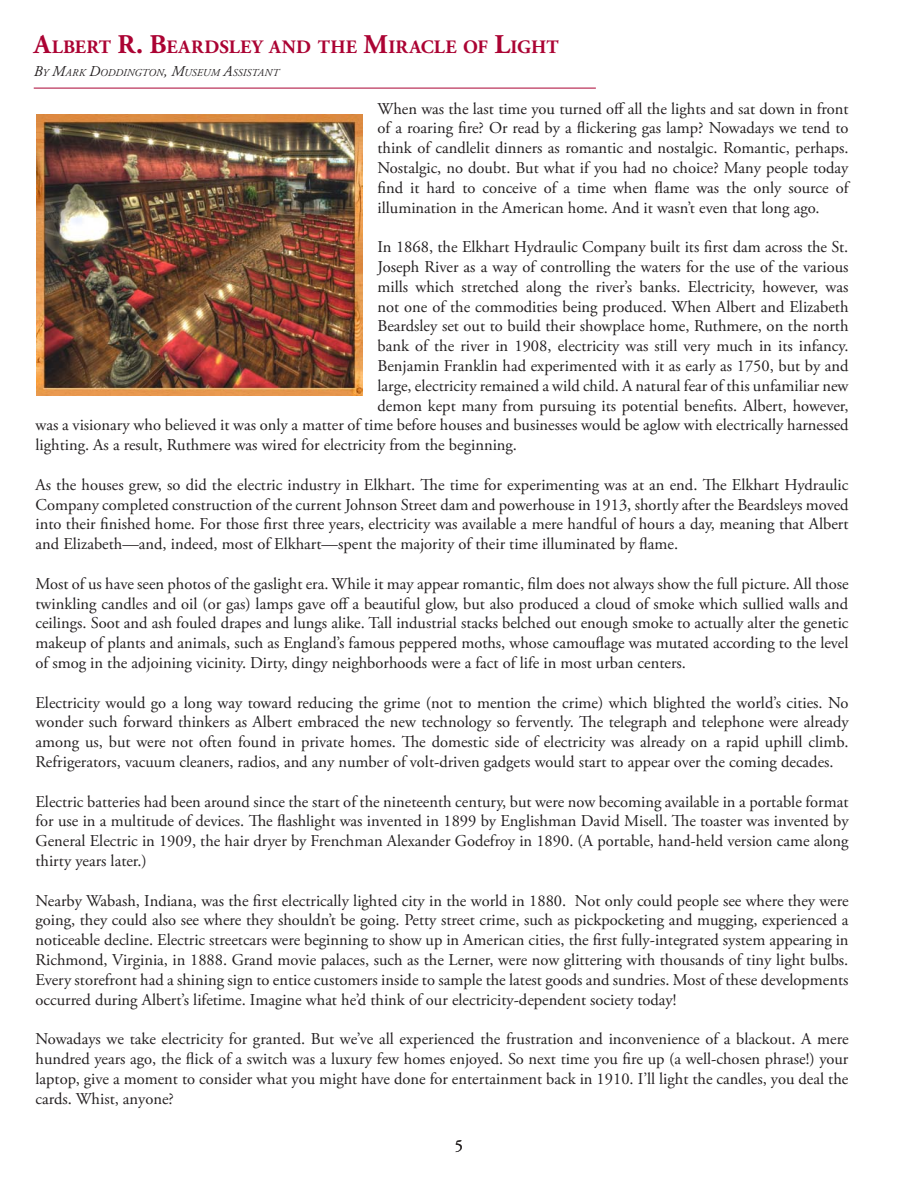
<style>
.page{position:relative;width:918px;height:1188px;background:#fff}
.page>*{position:absolute;margin:0;border:0;box-sizing:border-box;transform-origin:0 0}
.t1{font:700 18.9px "Adobe Garamond Pro";letter-spacing:.015em;color:#ab0333}
.t2{font:16.5px/19.8px "Adobe Garamond Pro";color:#231f20;text-align:justify}
.t3{font:italic 10.5px "Adobe Garamond Pro";color:#231f20}
.s1{font-size:27px}
.s2{font-size:15px}
</style>
<div class="page">
<hr style="left:34px;top:88px;width:562px;height:1px;background:#ab0333">
<img style="left:37px;top:114px;width:326px;height:281px">
<p class="t1" style="left:34px;top:36px;width:526px"><span class="s1">A</span>LBERT <span class="s1">R. B</span>EARDSLEY AND THE <span class="s1">M</span>IRACLE OF <span class="s1">L</span>IGHT</p>
<p class="t3" style="left:34px;top:66px;width:247px"><span class="s2">B</span>Y <span class="s2">M</span>ARK <span class="s2">D</span>ODDINGTON<span class="s2">, M</span>USEUM <span class="s2">A</span>SSISTANT</p>
<p class="t2" style="left:378px;top:99px;width:473px">When was the last time you turned off all the lights and sat down in front of a roaring fire? Or read by a flickering gas lamp? Nowadays we tend to think of candlelit dinners as romantic and nostalgic. Romantic, perhaps.<br>Nostalgic, no doubt. But what if you had no choice? Many people today find it hard to conceive of a time when flame was the only source of illumination in the American home. And it wasn’t even that long ago.</p>
<p class="t2" style="left:378px;top:238px;width:472px">In 1868, the Elkhart Hydraulic Company built its first dam across the St.</p>
<p class="t2" style="left:378px;top:258px;width:472px">Joseph River as a way of controlling the waters for the use of the various</p>
<p class="t2" style="left:378px;top:277px;width:473px">mills which stretched along the river’s banks. Electricity, however, was</p>
<p class="t2" style="left:378px;top:297px;width:473px">not one of the commodities being produced. When Albert and Elizabeth</p>
<p class="t2" style="left:378px;top:317px;width:473px">Beardsley set out to build their showplace home, Ruthmere, on the north</p>
<p class="t2" style="left:378px;top:337px;width:472px">bank of the river in 1908, electricity was still very much in its infancy.</p>
<p class="t2" style="left:378px;top:357px;width:473px">Benjamin Franklin had experimented with it as early as 1750, but by and</p>
<p class="t2" style="left:378px;top:376px;width:473px">large, electricity remained a wild child. A natural fear of this unfamiliar new</p>
<p class="t2" style="left:378px;top:396px;width:472px">demon kept many from pursuing its potential benefits. Albert, however,</p>
<p class="t2" style="left:36px;top:416px;width:815px">was a visionary who believed it was only a matter of time before houses and businesses would be aglow with electrically harnessed</p>
<p class="t2" style="left:36px;top:436px;width:483px">lighting. As a result, Ruthmere was wired for electricity from the beginning.</p>
<p class="t2" style="left:36px;top:475px;width:815px">As the houses grew, so did the electric industry in Elkhart. The time for experimenting was at an end. The Elkhart Hydraulic Company completed construction of the current Johnson Street dam and powerhouse in 1913, shortly after the Beardsleys moved into their finished home. For those first three years, electricity was available a mere handful of hours a day, meaning that Albert and Elizabeth—and, indeed, most of Elkhart—spent the majority of their time illuminated by flame.</p>
<p class="t2" style="left:36px;top:574px;width:815px">Most of us have seen photos of the gaslight era. While it may appear romantic, film does not always show the full picture. All those twinkling candles and oil (or gas) lamps gave off a beautiful glow, but also produced a cloud of smoke which sullied walls and ceilings. Soot and ash fouled drapes and lungs alike. Tall industrial stacks belched out enough smoke to actually alter the genetic makeup of plants and animals, such as England’s famous peppered moths, whose camouflage was mutated according to the level of smog in the adjoining vicinity. Dirty, dingy neighborhoods were a fact of life in most urban centers.</p>
<p class="t2" style="left:36px;top:693px;width:815px">Electricity would go a long way toward reducing the grime (not to mention the crime) which blighted the world’s cities. No wonder such forward thinkers as Albert embraced the new technology so fervently. The telegraph and telephone were already among us, but were not often found in private homes. The domestic side of electricity was already on a rapid uphill climb.<br>Refrigerators, vacuum cleaners, radios, and any number of volt-driven gadgets would start to appear over the coming decades.</p>
<p class="t2" style="left:36px;top:792px;width:815px">Electric batteries had been around since the start of the nineteenth century, but were now becoming available in a portable format for use in a multitude of devices. The flashlight was invented in 1899 by Englishman David Misell. The toaster was invented by General Electric in 1909, the hair dryer by Frenchman Alexander Godefroy in 1890. (A portable, hand-held version came along thirty years later.)</p>
<p class="t2" style="left:36px;top:891px;width:815px">Nearby Wabash, Indiana, was the first electrically lighted city in the world in 1880. Not only could people see where they were going, they could also see where they shouldn’t be going. Petty street crime, such as pickpocketing and mugging, experienced a noticeable decline. Electric streetcars were beginning to show up in American cities, the first fully-integrated system appearing in Richmond, Virginia, in 1888. Grand movie palaces, such as the Lerner, were now glittering with thousands of tiny light bulbs.<br>Every storefront had a shining sign to entice customers inside to sample the latest goods and sundries. Most of these developments occurred during Albert’s lifetime. Imagine what he’d think of our electricity-dependent society today!</p>
<p class="t2" style="left:36px;top:1030px;width:815px">Nowadays we take electricity for granted. But we’ve all experienced the frustration and inconvenience of a blackout. A mere hundred years ago, the flick of a switch was a luxury few homes enjoyed. So next time you fire up (a well-chosen phrase!) your laptop, give a moment to consider what you might have done for entertainment back in 1910. I’ll light the candles, you deal the cards. Whist, anyone?</p>
<p class="t2" style="left:455px;top:1136px;width:10px">5</p>
</div>
